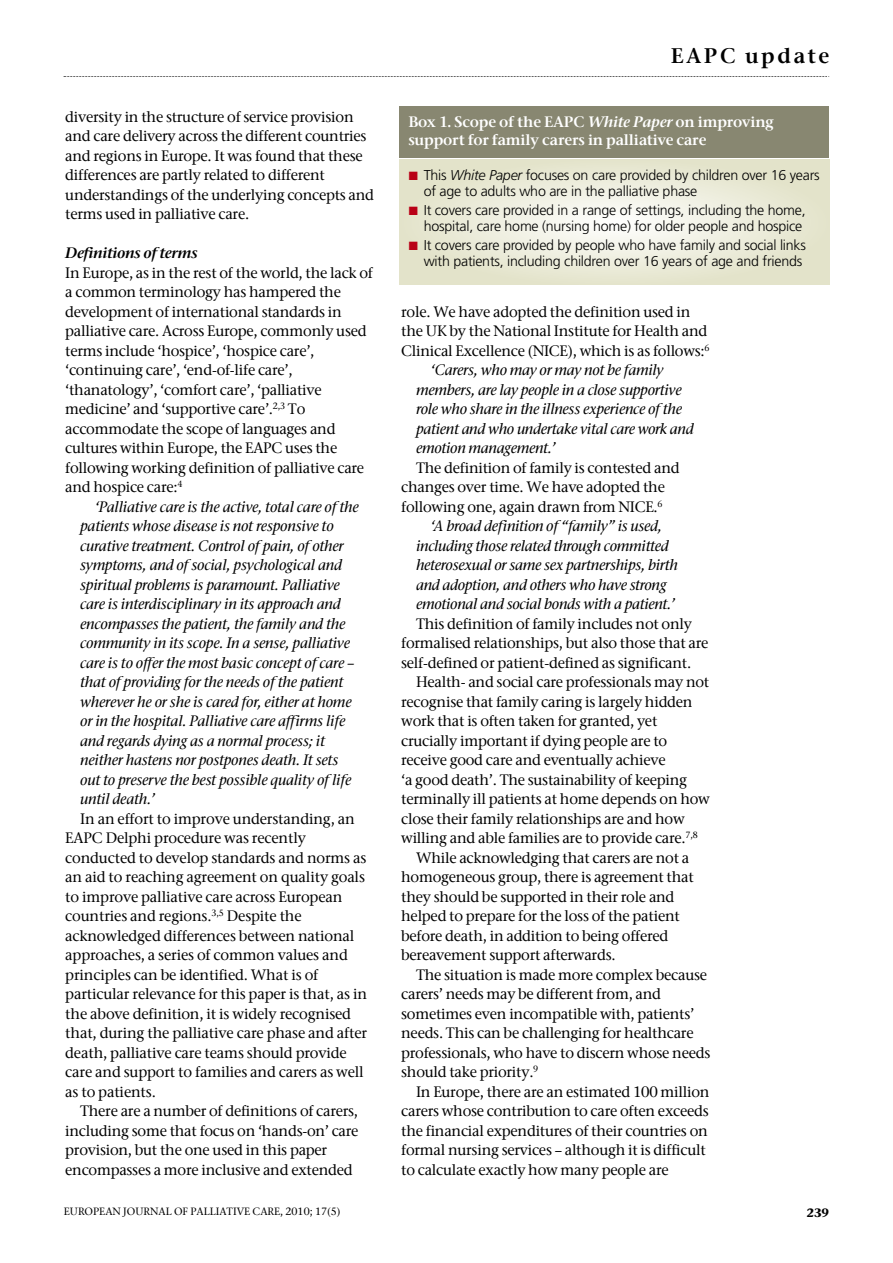
<style>
.page{position:relative;width:893px;height:1263px;background:#fff}
.page>*{position:absolute;margin:0;border:0;box-sizing:border-box;transform-origin:0 0}
.t1{font:21px "Stone Serif ITC Semi";letter-spacing:.12em;color:#000}
.t2{font:500 15px/19.5px "Stone Serif ITC";letter-spacing:-.015em;color:#000}
.t3{font:italic 500 15px/19.5px "Stone Serif ITC";letter-spacing:-.01em;color:#000}
.t4{font:15px/18px "Stone Serif ITC Semi";letter-spacing:-.01em;color:#fff}
.t5{font:italic 15px "Stone Serif ITC Semi";letter-spacing:-.02em;color:#000}
.t6{font:300 14.25px/16.5px "Frutiger";letter-spacing:-.015em;color:#000;text-align:right}
.t7{font:700 12px "Stone Serif ITC";color:#000}
.t8{font:500 10.5px "Stone Serif ITC";color:#000}
.s1{font-style:italic}
.s2{color:#b90016}
</style>
<div class="page">
<svg style="left:64px;top:76px;width:765px;height:1px"></svg>
<svg style="left:400px;top:160px;width:429px;height:125px;background:#eaead8"></svg>
<div style="left:400px;top:106px;width:429px;height:52px;background:#888771"></div>
<p class="t2" style="left:65px;top:106px;width:310px">diversity in the structure of service provision and care delivery across the different countries and regions in Europe. It was found that these differences are partly related to different understandings of the underlying concepts and terms used in palliative care.</p>
<p class="t5" style="left:65px;top:244px;width:134px">Definitions ofterms</p>
<p class="t2" style="left:65px;top:262px;width:309px">In Europe, as in the rest of the world, the lack of a common terminology has hampered the development of international standards in palliative care. Across Europe, commonly used terms include ‘hospice’, ‘hospice care’, ‘continuing care’, ‘end-of-life care’, ‘thanatology’, ‘comfort care’, ‘palliative medicine’ and ‘supportive care’.<sup>2,3</sup> To accommodate the scope of languages and cultures within Europe, the EAPC uses the following working definition of palliative care and hospice care:<sup>4</sup></p>
<p class="t3" style="left:80px;top:497px;width:280px;text-indent:15px">‘Palliative care is the active, total care of the patients whose disease is not responsive to curative treatment. Control of pain, of other symptoms, and of social, psychological and spiritual problems is paramount. Palliative care is interdisciplinary in its approach and encompasses the patient, the family and the community in its scope. In a sense, palliative care is to offer the most basic concept of care – that of providing for the needs of the patient wherever he or she is cared for, either at home or in the hospital. Palliative care affirms life and regards dying as a normal process; it neither hastens nor postpones death. It sets out to preserve the best possible quality of life until death.’</p>
<p class="t2" style="left:65px;top:808px;width:303px;text-indent:15px">In an effort to improve understanding, an EAPC Delphi procedure was recently conducted to develop standards and norms as an aid to reaching agreement on quality goals to improve palliative care across European countries and regions.<sup>3,5</sup> Despite the acknowledged differences between national approaches, a series of common values and principles can be identified. What is of particular relevance for this paper is that, as in the above definition, it is widely recognised that, during the palliative care phase and after death, palliative care teams should provide care and support to families and carers as well as to patients.</p>
<p class="t2" style="left:65px;top:1101px;width:295px;text-indent:15px">There are a number of definitions of carers, including some that focus on ‘hands-on’ care provision, but the one used in this paper encompasses a more inclusive and extended</p>
<h1 class="t1" style="left:671px;top:42px;width:160px">EAPC update</h1>
<p class="t4" style="left:408px;top:112px;width:367px">Box 1. Scope of the EAPC <span class="s1">White Paper</span> on improving support for family carers in palliative care</p>
<p class="t6" style="left:424px;top:167px;width:397px;text-align:left;text-indent:-15px"><span class="s2">■</span> This <span class="s1">White Paper</span> focuses on care provided by children over 16 years of age to adults who are in the palliative phase</p>
<p class="t6" style="left:409px;top:203px;width:398px"><span class="s2">■</span> It covers care provided in a range of settings, including the home, hospital, care home (nursing home) for older people and hospice</p>
<p class="t6" style="left:409px;top:238px;width:399px"><span class="s2">■</span> It covers care provided by people who have family and social links with patients, including children over 16 years of age and friends</p>
<p class="t2" style="left:401px;top:301px;width:291px">role. We have adopted the definition used in</p>
<p class="t2" style="left:401px;top:321px;width:308px">the UK by the National Institute for Health and</p>
<p class="t2" style="left:401px;top:340px;width:310px">Clinical Excellence (NICE), which is as follows:<sup>6</sup></p>
<p class="t3" style="left:431px;top:360px;width:234px">‘Carers, who may or may not be family</p>
<p class="t3" style="left:416px;top:380px;width:267px">members, are lay people in a close supportive</p>
<p class="t3" style="left:416px;top:399px;width:267px">role who share in the illness experience of the</p>
<p class="t3" style="left:416px;top:419px;width:279px">patient and who undertake vital care work and</p>
<p class="t3" style="left:416px;top:438px;width:141px">emotion management.’</p>
<p class="t2" style="left:401px;top:457px;width:280px;text-indent:15px">The definition of family is contested and changes over time. We have adopted the following one, again drawn from NICE.<sup>6</sup></p>
<p class="t3" style="left:416px;top:516px;width:263px;text-indent:15px">‘A broad definition of “family” is used, including those related through committed heterosexual or same sex partnerships, birth and adoption, and others who have strong emotional and social bonds with a patient.’</p>
<p class="t2" style="left:401px;top:613px;width:309px;text-indent:15px">This definition of family includes not only formalised relationships, but also those that are self-defined or patient-defined as significant.</p>
<p class="t2" style="left:416px;top:672px;width:295px">Health- and social care professionals may not</p>
<p class="t2" style="left:401px;top:691px;width:293px">recognise that family caring is largely hidden</p>
<p class="t2" style="left:401px;top:711px;width:258px">work that is often taken for granted, yet</p>
<p class="t2" style="left:401px;top:730px;width:268px">crucially important if dying people are to</p>
<p class="t2" style="left:401px;top:750px;width:266px">receive good care and eventually achieve</p>
<p class="t2" style="left:401px;top:769px;width:287px">‘a good death’. The sustainability of keeping</p>
<p class="t2" style="left:401px;top:789px;width:310px">terminally ill patients at home depends on how</p>
<p class="t2" style="left:401px;top:808px;width:285px">close their family relationships are and how</p>
<p class="t2" style="left:401px;top:828px;width:298px">willing and able families are to provide care.<sup>7,8</sup></p>
<p class="t2" style="left:416px;top:847px;width:275px">While acknowledging that carers are not a</p>
<p class="t2" style="left:401px;top:867px;width:294px">homogeneous group, there is agreement that</p>
<p class="t2" style="left:401px;top:886px;width:275px">they should be supported in their role and</p>
<p class="t2" style="left:401px;top:906px;width:280px">helped to prepare for the loss of the patient</p>
<p class="t2" style="left:401px;top:925px;width:269px">before death, in addition to being offered</p>
<p class="t2" style="left:401px;top:945px;width:216px">bereavement support afterwards.</p>
<p class="t2" style="left:416px;top:964px;width:293px">The situation is made more complex because</p>
<p class="t2" style="left:401px;top:984px;width:261px">carers’ needs may be different from, and</p>
<p class="t2" style="left:401px;top:1003px;width:294px">sometimes even incompatible with, patients’</p>
<p class="t2" style="left:401px;top:1023px;width:294px">needs. This can be challenging for healthcare</p>
<p class="t2" style="left:401px;top:1042px;width:311px">professionals, who have to discern whose needs</p>
<p class="t2" style="left:401px;top:1062px;width:139px">should take priority.<sup>9</sup></p>
<p class="t2" style="left:416px;top:1081px;width:295px">In Europe, there are an estimated 100 million</p>
<p class="t2" style="left:401px;top:1101px;width:309px">carers whose contribution to care often exceeds</p>
<p class="t2" style="left:401px;top:1120px;width:308px">the financial expenditures of their countries on</p>
<p class="t2" style="left:401px;top:1140px;width:306px">formal nursing services – although it is difficult</p>
<p class="t2" style="left:401px;top:1159px;width:269px">to calculate exactly how many people are</p>
<p class="t8" style="left:64px;top:1205px;width:278px">EUROPEAN JOURNAL OF PALLIATIVE CARE, 2010; 17(5)</p>
<p class="t7" style="left:806px;top:1204px;width:24px">239</p>
</div>
